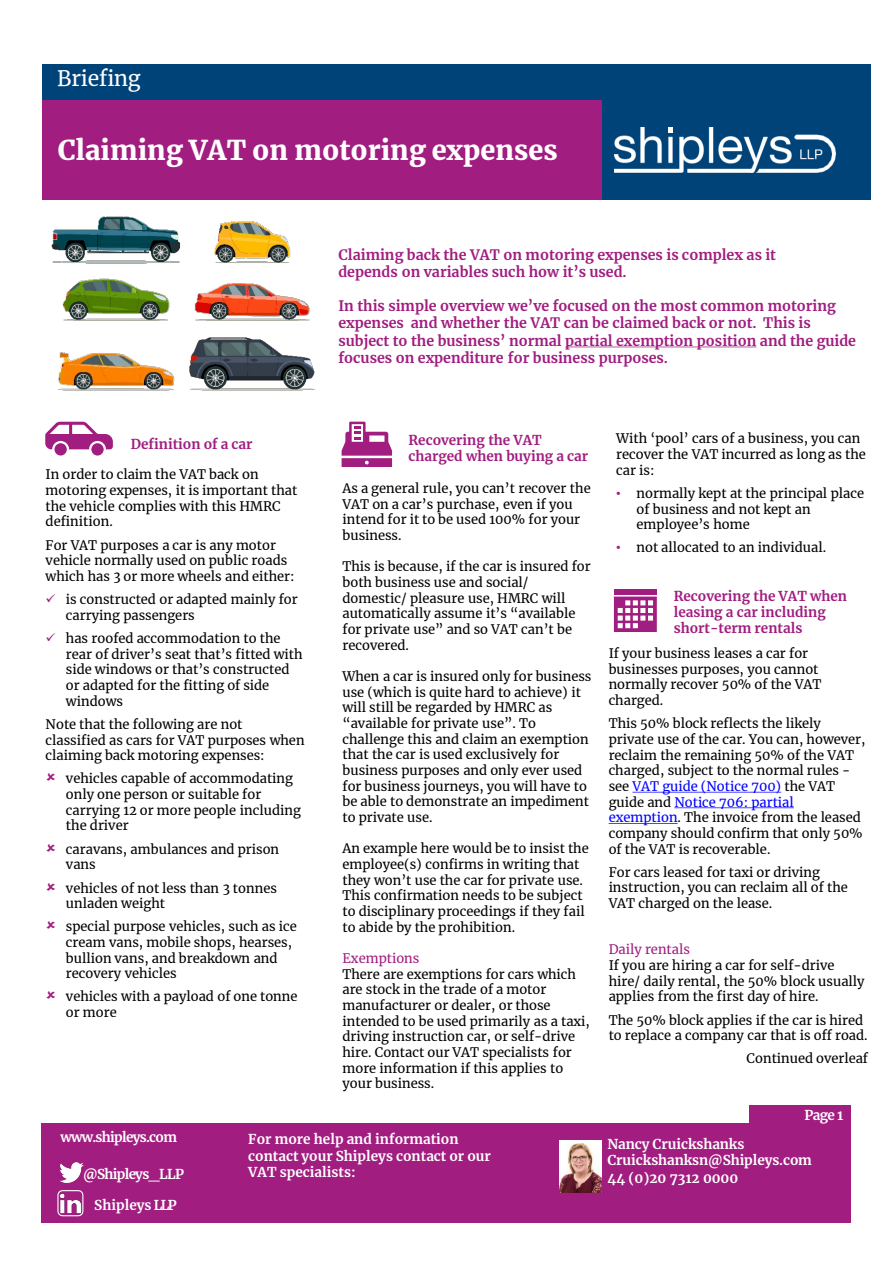
<style>
.page{position:relative;width:893px;height:1264px;background:#fff}
.page>*{position:absolute;margin:0;border:0;box-sizing:border-box;transform-origin:0 0}
.t1{font:900 27px "Merriweather";color:#fff}
.t2{font:21px "Merriweather";letter-spacing:-.01em;color:#fff}
.t3{font:700 14.25px/17.1px "Merriweather";color:#a11d80}
.t4{font:700 13.5px/16.2px "Merriweather";letter-spacing:-.005em;color:#fff}
.t5{font:700 13.5px/16.2px "Merriweather";color:#a11d80}
.t6{font:700 13.5px "Merriweather";letter-spacing:-.055em;color:#fff}
.t7{font:12.9px/15.6px "Merriweather";color:#000}
.t8{font:12.9px "Merriweather";color:#a11d80}
.s1{color:#a11d80}
.s2{font-family:"Arial";color:#a11d80}
.s3{color:#00f}
</style>
<div class="page">
<div style="left:42px;top:64px;width:828px;height:44px;background:#004379"></div>
<div style="left:597px;top:100px;width:273px;height:99px;background:#004379"></div>
<img style="left:614px;top:127px;width:221px;height:45px">
<svg style="left:668px;top:127px;width:5px;height:5px"></svg>
<svg style="left:565px;top:346px;width:191px;height:1px"></svg>
<div style="left:42px;top:100px;width:559px;height:99px;background:#a11d80"></div>
<div style="left:41px;top:1122px;width:809px;height:100px;background:#a11d80"></div>
<img style="left:59px;top:1162px;width:25px;height:20px">
<svg style="left:57px;top:1190px;width:27px;height:26px"></svg>
<img style="left:559px;top:1140px;width:42px;height:51px">
<div style="left:749px;top:1105px;width:101px;height:17px;background:#a11d80"></div>
<div style="left:54px;top:443px;width:13px;height:12px;background:#a11d80;border-radius:50%"></div>
<div style="left:91px;top:443px;width:13px;height:12px;background:#a11d80;border-radius:50%"></div>
<svg style="left:45px;top:421px;width:68px;height:28px"></svg>
<svg style="left:341px;top:421px;width:51px;height:46px"></svg>
<svg style="left:614px;top:596px;width:42px;height:36px"></svg>
<div style="left:614px;top:589px;width:42px;height:5px;background:#a11d80"></div>
<svg style="left:632px;top:791px;width:149px;height:1px"></svg>
<svg style="left:674px;top:807px;width:119px;height:1px"></svg>
<svg style="left:608px;top:823px;width:69px;height:1px"></svg>
<img style="left:42px;top:199px;width:290px;height:192px">
<p class="t2" style="left:57px;top:64px;width:85px">Briefing</p>
<h1 class="t1" style="left:58px;top:131px;width:501px">Claiming VAT on motoring expenses</h1>
<p class="t5" style="left:131px;top:436px;width:123px">Definition of a car</p>
<p class="t7" style="left:46px;top:466px;width:253px">In order to claim the VAT back on motoring expenses, it is important that the vehicle complies with this HMRC definition.</p>
<p class="t7" style="left:46px;top:536px;width:250px">For VAT purposes a car is any motor vehicle normally used on public roads which has 3 or more wheels and either:</p>
<p class="t7" style="left:66px;top:591px;width:233px;text-indent:-20px"><span class="s1">✓</span> is constructed or adapted mainly for carrying passengers</p>
<p class="t7" style="left:66px;top:630px;width:238px;text-indent:-20px"><span class="s1">✓</span> has roofed accommodation to the rear of driver’s seat that’s fitted with side windows or that’s constructed or adapted for the fitting of side windows</p>
<p class="t7" style="left:46px;top:716px;width:260px">Note that the following are not classified as cars for VAT purposes when claiming back motoring expenses:</p>
<p class="t7" style="left:66px;top:770px;width:236px">vehicles capable of accommodating only one person or suitable for carrying 12 or more people including the driver</p>
<p class="t7" style="left:66px;top:840px;width:215px">caravans, ambulances and prison vans</p>
<p class="t7" style="left:66px;top:879px;width:212px">vehicles of not less than 3 tonnes unladen weight</p>
<p class="t7" style="left:66px;top:918px;width:232px">special purpose vehicles, such as ice cream vans, mobile shops, hearses, bullion vans, and breakdown and recovery vehicles</p>
<p class="t7" style="left:66px;top:988px;width:233px">vehicles with a payload of one tonne or more</p>
<p class="t3" style="left:338px;top:246px;width:439px">Claiming back the VAT on motoring expenses is complex as it</p>
<p class="t3" style="left:338px;top:263px;width:289px">depends on variables such how it’s used.</p>
<p class="t3" style="left:338px;top:297px;width:519px">In this simple overview we’ve focused on the most common motoring expenses and whether the VAT can be claimed back or not. This is subject to the business’ normal partial exemption position and the guide focuses on expenditure for business purposes.</p>
<p class="t5" style="left:408px;top:431px;width:181px">Recovering the VAT charged when buying a car</p>
<p class="t7" style="left:342px;top:480px;width:250px">As a general rule, you can’t recover the<br>VAT on a car’s purchase, even if you intend for it to be used 100% for your business.</p>
<p class="t7" style="left:342px;top:558px;width:250px">This is because, if the car is insured for both business use and social/ domestic/ pleasure use, HMRC will automatically assume it’s “available for private use” and so VAT can’t be recovered.</p>
<p class="t7" style="left:342px;top:668px;width:250px">When a car is insured only for business use (which is quite hard to achieve) it will still be regarded by HMRC as “available for private use”. To challenge this and claim an exemption that the car is used exclusively for business purposes and only ever used for business journeys, you will have to be able to demonstrate an impediment to private use.</p>
<p class="t7" style="left:342px;top:840px;width:248px">An example here would be to insist the employee(s) confirms in writing that they won’t use the car for private use.<br>This confirmation needs to be subject to disciplinary proceedings if they fail to abide by the prohibition.</p>
<p class="t8" style="left:342px;top:949px;width:78px">Exemptions</p>
<p class="t7" style="left:342px;top:965px;width:249px">There are exemptions for cars which are stock in the trade of a motor manufacturer or dealer, or those intended to be used primarily as a taxi, driving instruction car, or self-drive hire. Contact our VAT specialists for more information if this applies to your business.</p>
<p class="t7" style="left:616px;top:430px;width:251px">With ‘pool’ cars of a business, you can recover the VAT incurred as long as the car is:</p>
<p class="t7" style="left:636px;top:485px;width:229px;text-indent:-20px"><span class="s2">•</span> normally kept at the principal place of business and not kept an employee’s home</p>
<p class="t7" style="left:616px;top:539px;width:211px"><span class="s2">•</span> not allocated to an individual.</p>
<p class="t5" style="left:673px;top:587px;width:175px">Recovering the VAT when leasing a car including short-term rentals</p>
<p class="t7" style="left:608px;top:645px;width:214px">If your business leases a car for businesses purposes, you cannot normally recover 50% of the VAT charged.</p>
<p class="t7" style="left:608px;top:715px;width:258px">This 50% block reflects the likely private use of the car. You can, however, reclaim the remaining 50% of the VAT charged, subject to the normal rules - see <span class="s3">VAT guide (Notice 700)</span> the VAT guide and <span class="s3">Notice 706: partial exemption</span>. The invoice from the leased company should confirm that only 50% of the VAT is recoverable.</p>
<p class="t7" style="left:608px;top:863px;width:241px">For cars leased for taxi or driving instruction, you can reclaim all of the<br>VAT charged on the lease.</p>
<p class="t8" style="left:608px;top:940px;width:83px">Daily rentals</p>
<p class="t7" style="left:608px;top:957px;width:257px">If you are hiring a car for self-drive hire/ daily rental, the 50% block usually applies from the first day of hire.</p>
<p class="t7" style="left:608px;top:1011px;width:260px">The 50% block applies if the car is hired to replace a company car that is off road.</p>
<p class="t7" style="left:746px;top:1050px;width:123px">Continued overleaf</p>
<p class="t4" style="left:804px;top:1105px;width:40px">Page 1</p>
<p class="t6" style="left:60px;top:1126px;width:118px">www.shipleys.com</p>
<p class="t4" style="left:248px;top:1130px;width:244px">For more help and information contact your Shipleys contact or our</p>
<p class="t6" style="left:83px;top:1163px;width:102px">@Shipleys_LLP</p>
<p class="t4" style="left:248px;top:1163px;width:109px">VAT specialists:</p>
<p class="t4" style="left:94px;top:1196px;width:84px">Shipleys LLP</p>
<p class="t4" style="left:607px;top:1135px;width:206px">Nancy Cruickshanks<br>Cruickshanksn@Shipleys.com</p>
<p class="t4" style="left:607px;top:1169px;width:132px">44 (0)20 7312 0000</p>
</div>
